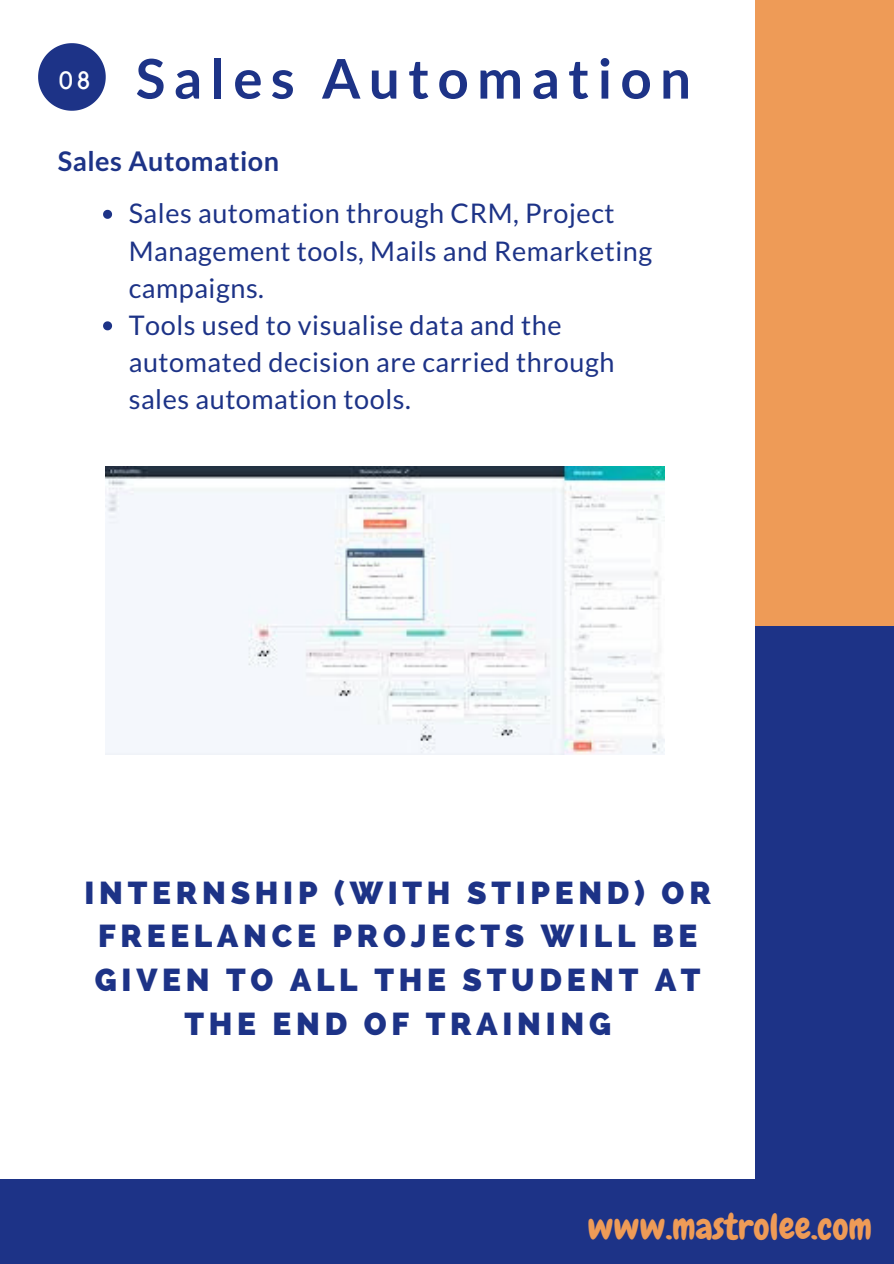
<style>
.page{position:relative;width:894px;height:1264px;background:#fff}
.page>*{position:absolute;margin:0;border:0;box-sizing:border-box;transform-origin:0 0}
.t1{font:700 54.75px "Lato";letter-spacing:.15em;color:#1d3387}
.t2{font:36px "Chewy";color:#ee9b57}
.t3{font:800 31.5px/44px "Raleway";letter-spacing:.15em;color:#1d3387;text-align:center}
.t4{font:27px/37.2px "Lato";letter-spacing:.02em;color:#1d3387}
.t5{font:700 27px "Lato";letter-spacing:.02em;color:#1d3387}
</style>
<div class="page">
<div style="left:755px;top:0;width:138px;height:629px;background:#ee9b57"></div>
<div style="left:755px;top:626px;width:138px;height:637px;background:#1d3387"></div>
<svg style="left:38px;top:43px;width:68px;height:68px"></svg>
<div style="left:0;top:1179px;width:893px;height:84px;background:#1d3387"></div>
<svg style="left:103px;top:210px;width:9px;height:9px"></svg>
<svg style="left:103px;top:321px;width:9px;height:9px"></svg>
<img style="left:106px;top:466px;width:558px;height:289px">
<h1 class="t1" style="left:59px;top:45px;width:633px"><sup>08</sup> Sales Automation</h1>
<p class="t5" style="left:58px;top:145px;width:223px">Sales Automation</p>
<p class="t4" style="left:129px;top:194px;width:525px">Sales automation through CRM, Project<br>Management tools, Mails and Remarketing campaigns.<br>Tools used to visualise data and the automated decision are carried through sales automation tools.</p>
<p class="t3" style="left:84px;top:870px;width:627px">INTERNSHIP (WITH STIPEND) OR<br>FREELANCE PROJECTS WILL BE<br>GIVEN TO ALL THE STUDENT AT<br>THE END OF TRAINING</p>
<h2 class="t2" style="left:587px;top:1203px;width:286px">www.mastrolee.com</h2>
</div>
